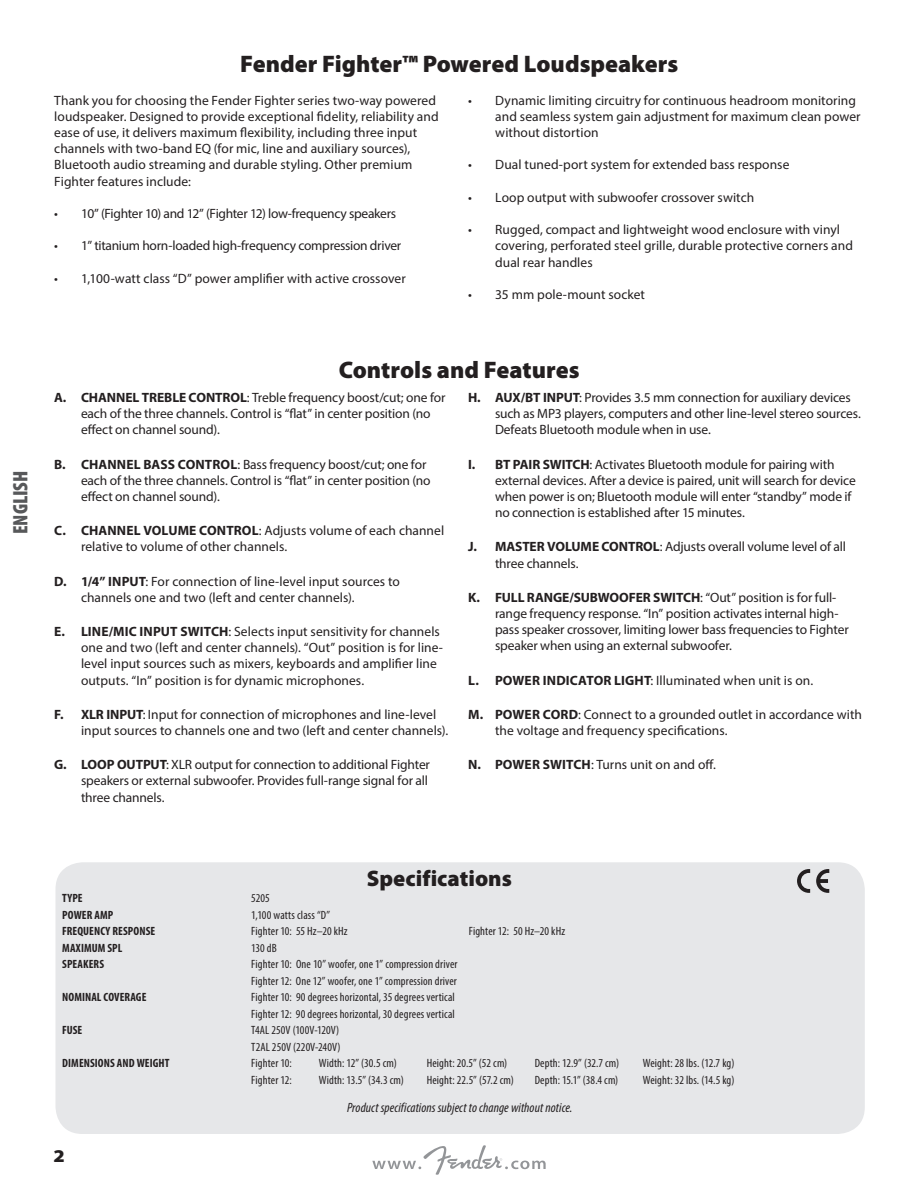
<style>
.page{position:relative;width:918px;height:1188px;background:#fff}
.page>*{position:absolute;margin:0;border:0;box-sizing:border-box;transform-origin:0 0}
.t1{font:900 24px "Myriad Pro";color:#231f20}
.t2{font:900 22.5px "Myriad Pro";color:#231f20}
.t3{font:900 condensed 21px "Myriad Pro";letter-spacing:-.01em;color:#57585a}
.t4{font:900 18px "Myriad Pro";color:#231f20;scale:1.1 1}
.t5{font:13.5px/16.2px "Myriad Pro";color:#231f20}
.t6{font:13.5px "Myriad Pro";letter-spacing:-.025em;color:#231f20}
.t7{font:13.5px "Myriad Pro";letter-spacing:-.02em;color:#231f20}
.t8{font:italic condensed 13.5px "Myriad Pro";letter-spacing:.005em;color:#231f20}
.t9{font:condensed 12px/16.5px "Myriad Pro";letter-spacing:.01em;color:#231f20}
.t10{font:700 condensed 12px "Myriad Pro";letter-spacing:.005em;color:#231f20}
.s1{font-weight:700}
</style>
<div class="page">
<div style="left:56px;top:862px;width:809px;height:272px;background:#e6e7e9;border-radius:27px"></div>
<svg style="left:797px;top:869px;width:13px;height:24px"></svg>
<svg style="left:816px;top:869px;width:13px;height:24px"></svg>
<svg style="left:372px;top:1145px;width:174px;height:30px"></svg>
<h3 class="t3" style="left:7px;top:534px;width:64px;rotate:-90deg">ENGLISH</h3>
<h1 class="t1" style="left:240px;top:48px;width:440px">Fender Fighter™ Powered Loudspeakers</h1>
<p class="t5" style="left:54px;top:92px;width:386px">Thank you for choosing the Fender Fighter series two-way powered loudspeaker. Designed to provide exceptional fidelity, reliability and ease of use, it delivers maximum flexibility, including three input channels with two-band EQ (for mic, line and auxiliary sources), Bluetooth audio streaming and durable styling. Other premium Fighter features include:</p>
<p class="t6" style="left:54px;top:205px;width:343px">• 10” (Fighter 10) and 12” (Fighter 12) low-frequency speakers</p>
<p class="t7" style="left:54px;top:238px;width:349px">• 1” titanium horn-loaded high-frequency compression driver</p>
<p class="t5" style="left:54px;top:270px;width:353px">• 1,100-watt class “D” power amplifier with active crossover</p>
<p class="t5" style="left:495px;top:92px;width:367px;text-indent:-27px">• Dynamic limiting circuitry for continuous headroom monitoring and seamless system gain adjustment for maximum clean power without distortion</p>
<p class="t5" style="left:468px;top:157px;width:323px">• Dual tuned-port system for extended bass response</p>
<p class="t5" style="left:468px;top:189px;width:287px">• Loop output with subwoofer crossover switch</p>
<p class="t5" style="left:495px;top:221px;width:359px;text-indent:-27px">• Rugged, compact and lightweight wood enclosure with vinyl covering, perforated steel grille, durable protective corners and dual rear handles</p>
<p class="t5" style="left:468px;top:286px;width:178px">• 35 mm pole-mount socket</p>
<h1 class="t1" style="left:339px;top:354px;width:242px">Controls and Features</h1>
<p class="t5" style="left:81px;top:389px;width:366px;text-indent:-27px"><span class="s1">A. CHANNEL TREBLE CONTROL</span>: Treble frequency boost/cut; one for each of the three channels. Control is “flat” in center position (no effect on channel sound).</p>
<p class="t5" style="left:81px;top:456px;width:351px;text-indent:-27px"><span class="s1">B. CHANNEL BASS CONTROL</span>: Bass frequency boost/cut; one for each of the three channels. Control is “flat” in center position (no effect on channel sound).</p>
<p class="t5" style="left:81px;top:522px;width:365px;text-indent:-27px"><span class="s1">C. CHANNEL VOLUME CONTROL</span>: Adjusts volume of each channel relative to volume of other channels.</p>
<p class="t5" style="left:81px;top:573px;width:320px;text-indent:-27px"><span class="s1">D. 1/4” INPUT</span>: For connection of line-level input sources to channels one and two (left and center channels).</p>
<p class="t5" style="left:81px;top:623px;width:364px;text-indent:-27px"><span class="s1">E. LINE/MIC INPUT SWITCH</span>: Selects input sensitivity for channels one and two (left and center channels). “Out” position is for line&shy;level input sources such as mixers, keyboards and amplifier line outputs. “In” position is for dynamic microphones.</p>
<p class="t5" style="left:81px;top:706px;width:369px;text-indent:-27px"><span class="s1">F. XLR INPUT</span>: Input for connection of microphones and line-level input sources to channels one and two (left and center channels).</p>
<p class="t5" style="left:81px;top:756px;width:351px;text-indent:-27px"><span class="s1">G. LOOP OUTPUT</span>: XLR output for connection to additional Fighter speakers or external subwoofer. Provides full-range signal for all three channels.</p>
<p class="t5" style="left:495px;top:389px;width:367px;text-indent:-27px"><span class="s1">H. AUX/BT INPUT</span>: Provides 3.5 mm connection for auxiliary devices such as MP3 players, computers and other line-level stereo sources.<br>Defeats Bluetooth module when in use.</p>
<p class="t5" style="left:495px;top:456px;width:362px;text-indent:-27px"><span class="s1">I. BT PAIR SWITCH</span>: Activates Bluetooth module for pairing with external devices. After a device is paired, unit will search for device when power is on; Bluetooth module will enter “standby” mode if no connection is established after 15 minutes.</p>
<p class="t5" style="left:495px;top:539px;width:353px;text-indent:-27px"><span class="s1">J. MASTER VOLUME CONTROL</span>: Adjusts overall volume level of all three channels.</p>
<p class="t5" style="left:495px;top:589px;width:355px;text-indent:-27px"><span class="s1">K. FULL RANGE/SUBWOOFER SWITCH</span>: “Out” position is for full&shy;range frequency response. “In” position activates internal high&shy;pass speaker crossover, limiting lower bass frequencies to Fighter speaker when using an external subwoofer.</p>
<p class="t5" style="left:468px;top:672px;width:347px"><span class="s1">L. POWER INDICATOR LIGHT</span>: Illuminated when unit is on.</p>
<p class="t5" style="left:495px;top:706px;width:368px;text-indent:-27px"><span class="s1">M. POWER CORD</span>: Connect to a grounded outlet in accordance with the voltage and frequency specifications.</p>
<p class="t5" style="left:468px;top:756px;width:249px"><span class="s1">N. POWER SWITCH</span>: Turns unit on and off.</p>
<h2 class="t2" style="left:367px;top:863px;width:146px">Specifications</h2>
<p class="t10" style="left:62px;top:891px;width:22px">TYPE</p>
<p class="t9" style="left:251px;top:890px;width:20px">5205</p>
<p class="t10" style="left:62px;top:907px;width:53px">POWER AMP</p>
<p class="t9" style="left:251px;top:907px;width:80px">1,100 watts class “D”</p>
<p class="t10" style="left:62px;top:924px;width:94px">FREQUENCY RESPONSE</p>
<p class="t9" style="left:251px;top:923px;width:98px">Fighter 10: 55 Hz–20 kHz</p>
<p class="t9" style="left:469px;top:923px;width:98px">Fighter 12: 50 Hz–20 kHz</p>
<p class="t10" style="left:62px;top:940px;width:62px">MAXIMUM SPL</p>
<p class="t9" style="left:251px;top:940px;width:27px">130 dB</p>
<p class="t10" style="left:62px;top:957px;width:43px">SPEAKERS</p>
<p class="t9" style="left:251px;top:956px;width:208px">Fighter 10: One 10” woofer, one 1” compression driver<br>Fighter 12: One 12” woofer, one 1” compression driver</p>
<p class="t10" style="left:62px;top:990px;width:86px">NOMINAL COVERAGE</p>
<p class="t9" style="left:251px;top:989px;width:205px">Fighter 10: 90 degrees horizontal, 35 degrees vertical<br>Fighter 12: 90 degrees horizontal, 30 degrees vertical</p>
<p class="t10" style="left:62px;top:1023px;width:22px">FUSE</p>
<p class="t9" style="left:251px;top:1022px;width:91px">T4AL 250V (100V-120V)<br>T2AL 250V (220V-240V)</p>
<p class="t10" style="left:62px;top:1056px;width:109px">DIMENSIONS AND WEIGHT</p>
<p class="t9" style="left:251px;top:1055px;width:42px">Fighter 10:</p>
<p class="t9" style="left:319px;top:1055px;width:80px">Width: 12” (30.5 cm)</p>
<p class="t9" style="left:427px;top:1055px;width:82px">Height: 20.5” (52 cm)</p>
<p class="t9" style="left:535px;top:1055px;width:86px">Depth: 12.9” (32.7 cm)</p>
<p class="t9" style="left:643px;top:1055px;width:93px">Weight: 28 lbs. (12.7 kg)</p>
<p class="t9" style="left:251px;top:1072px;width:42px">Fighter 12:</p>
<p class="t9" style="left:319px;top:1072px;width:87px">Width: 13.5” (34.3 cm)</p>
<p class="t9" style="left:427px;top:1072px;width:89px">Height: 22.5” (57.2 cm)</p>
<p class="t9" style="left:535px;top:1072px;width:85px">Depth: 15.1” (38.4 cm)</p>
<p class="t9" style="left:643px;top:1072px;width:93px">Weight: 32 lbs. (14.5 kg)</p>
<p class="t8" style="left:347px;top:1100px;width:227px">Product specifications subject to change without notice.</p>
<h3 class="t4" style="left:53px;top:1144px;width:12px">2</h3>
</div>
